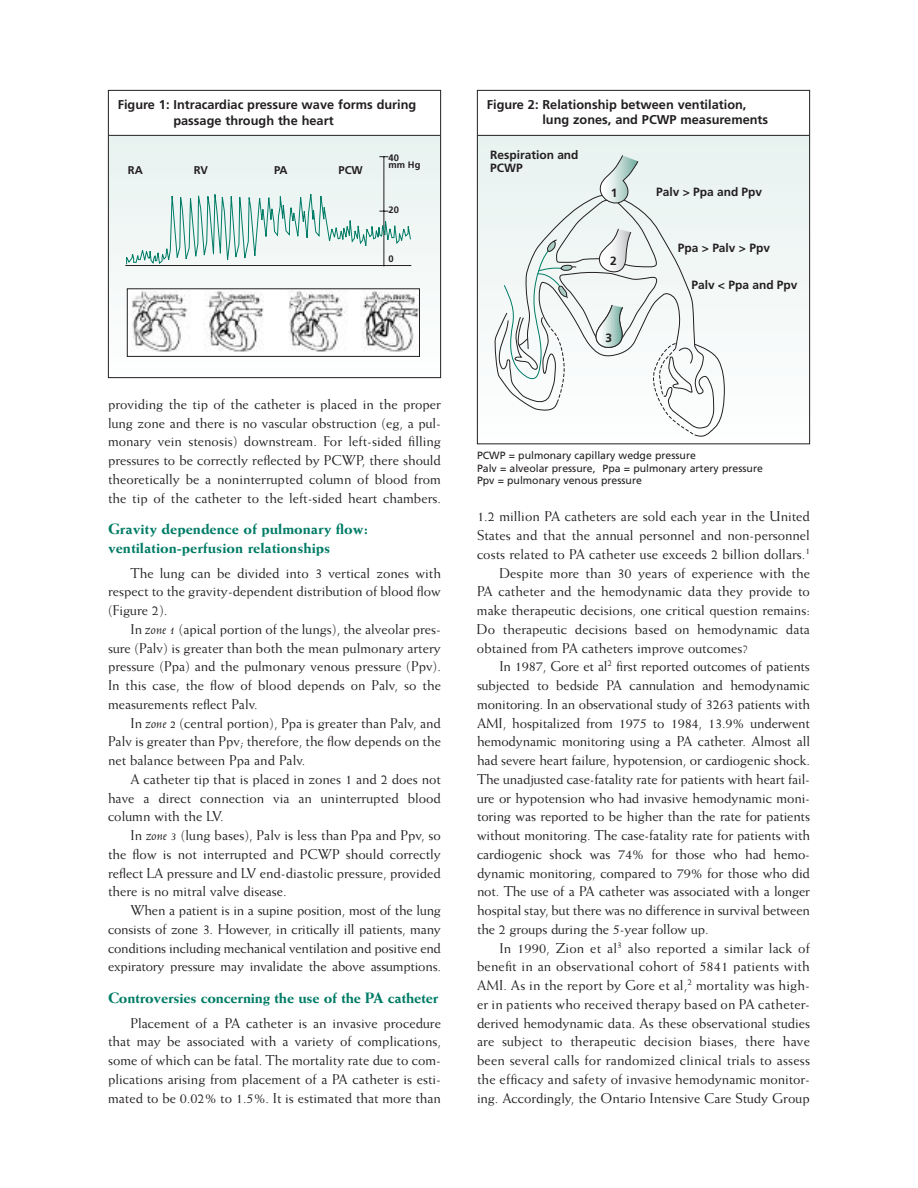
<style>
.page{position:relative;width:918px;height:1188px;background:#fff}
.page>*{position:absolute;margin:0;border:0;box-sizing:border-box;transform-origin:0 0}
.t1{font:800 15px/18.8px "Weiss";color:#007c66}
.t2{font:14.25px/18.8px "Weiss";color:#231f20;text-align:justify}
.t3{font:700 12.75px/15.8px "Frutiger";color:#231f20}
.t4{font:700 12px/13.2px "Frutiger";color:#231f20}
.t5{font:700 11.25px "Frutiger";color:#231f20}
.t6{font:10.5px/12.6px "Frutiger";color:#231f20}
.t7{font:700 9.3px/7.5px "Frutiger";color:#231f20}
.s1{font-style:italic}
</style>
<div class="page">
<div style="left:108px;top:136px;width:333px;height:242px;background:#f2f7f6"></div>
<div style="left:477px;top:136px;width:333px;height:308px;background:linear-gradient(to bottom,#e8f2ef,#fefefe)"></div>
<hr style="left:109px;top:135px;width:331px;height:1px;background:#231f20">
<div style="left:108px;top:90px;width:333px;height:288px;border:1px solid #231f20"></div>
<hr style="left:125px;top:265px;width:286px;height:1px;background:#231f20">
<hr style="left:383px;top:156px;width:1px;height:110px;background:#231f20">
<svg style="left:126px;top:179px;width:286px;height:87px"></svg>
<div style="left:127px;top:289px;width:292px;height:67px;background:#fff"></div>
<img style="left:132px;top:291px;width:286px;height:61px">
<div style="left:127px;top:288px;width:293px;height:69px;border:1px solid #231f20"></div>
<hr style="left:478px;top:135px;width:331px;height:1px;background:#231f20">
<div style="left:477px;top:90px;width:333px;height:354px;border:1px solid #231f20"></div>
<div style="left:498px;top:194px;width:217px;height:34px;background:#edf5f3"></div>
<svg style="left:595px;top:154px;width:44px;height:55px"></svg>
<svg style="left:493px;top:228px;width:232px;height:209px"></svg>
<p class="t3" style="left:173px;top:97px;width:244px;text-indent:-56px">Figure 1: Intracardiac pressure wave forms during passage through the heart</p>
<p class="t5" style="left:128px;top:165px;width:16px">RA</p>
<p class="t5" style="left:194px;top:165px;width:16px">RV</p>
<p class="t5" style="left:274px;top:165px;width:15px">PA</p>
<p class="t5" style="left:338px;top:165px;width:26px">PCW</p>
<p class="t7" style="left:389px;top:155px;width:33px">40<br>mm Hg</p>
<p class="t7" style="left:389px;top:207px;width:12px">20</p>
<p class="t7" style="left:389px;top:256px;width:7px">0</p>
<p class="t2" style="left:108px;top:396px;width:335px">providing the tip of the catheter is placed in the proper lung zone and there is no vascular obstruction (eg, a pul&shy;monary vein stenosis) downstream. For left-sided filling pressures to be correctly reflected by PCWP, there should theoretically be a noninterrupted column of blood from the tip of the catheter to the left-sided heart chambers.</p>
<p class="t1" style="left:108px;top:521px;width:262px">Gravity dependence of pulmonary flow: ventilation-perfusion relationships</p>
<p class="t2" style="left:108px;top:564px;width:335px;text-indent:22px">The lung can be divided into 3 vertical zones with respect to the gravity-dependent distribution of blood flow (Figure 2).</p>
<p class="t2" style="left:108px;top:621px;width:335px;text-indent:22px">In <span class="s1">zone 1</span> (apical portion of the lungs), the alveolar pres&shy;sure (Palv) is greater than both the mean pulmonary artery pressure (Ppa) and the pulmonary venous pressure (Ppv).<br>In this case, the flow of blood depends on Palv, so the measurements reflect Palv.</p>
<p class="t2" style="left:108px;top:714px;width:335px;text-indent:22px">In <span class="s1">zone 2</span> (central portion), Ppa is greater than Palv, and Palv is greater than Ppv; therefore, the flow depends on the net balance between Ppa and Palv.</p>
<p class="t2" style="left:108px;top:771px;width:335px;text-indent:22px">A catheter tip that is placed in zones 1 and 2 does not have a direct connection via an uninterrupted blood column with the LV.</p>
<p class="t2" style="left:108px;top:827px;width:335px;text-indent:22px">In <span class="s1">zone 3</span> (lung bases), Palv is less than Ppa and Ppv, so the flow is not interrupted and PCWP should correctly reflect LA pressure and LV end-diastolic pressure, provided there is no mitral valve disease.</p>
<p class="t2" style="left:108px;top:902px;width:335px;text-indent:22px">When a patient is in a supine position, most of the lung consists of zone 3. However, in critically ill patients, many conditions including mechanical ventilation and positive end expiratory pressure may invalidate the above assumptions.</p>
<p class="t1" style="left:108px;top:989px;width:332px">Controversies concerning the use of the PA catheter</p>
<p class="t2" style="left:108px;top:1014px;width:335px;text-indent:22px">Placement of a PA catheter is an invasive procedure that may be associated with a variety of complications, some of which can be fatal. The mortality rate due to com&shy;plications arising from placement of a PA catheter is esti&shy;mated to be 0.02% to 1.5%. It is estimated that more than</p>
<p class="t3" style="left:542px;top:97px;width:227px;text-indent:-56px">Figure 2: Relationship between ventilation, lung zones, and PCWP measurements</p>
<p class="t4" style="left:490px;top:149px;width:90px">Respiration and<br>PCWP</p>
<p class="t4" style="left:656px;top:186px;width:108px">Palv &gt; Ppa and Ppv</p>
<p class="t4" style="left:611px;top:187px;width:8px">1</p>
<p class="t4" style="left:610px;top:255px;width:8px">2</p>
<p class="t4" style="left:606px;top:332px;width:8px">3</p>
<p class="t4" style="left:678px;top:242px;width:94px">Ppa &gt; Palv &gt; Ppv</p>
<p class="t4" style="left:691px;top:279px;width:108px">Palv &lt; Ppa and Ppv</p>
<p class="t6" style="left:477px;top:450px;width:287px">PCWP = pulmonary capillary wedge pressure<br>Palv = alveolar pressure, Ppa = pulmonary artery pressure<br>Ppv = pulmonary venous pressure</p>
<p class="t2" style="left:477px;top:508px;width:335px">1.2 million PA catheters are sold each year in the United</p>
<p class="t2" style="left:477px;top:527px;width:334px">States and that the annual personnel and non-personnel</p>
<p class="t2" style="left:477px;top:546px;width:334px">costs related to PA catheter use exceeds 2 billion dollars.<sup>1</sup></p>
<p class="t2" style="left:500px;top:564px;width:312px">Despite more than 30 years of experience with the</p>
<p class="t2" style="left:477px;top:583px;width:335px">PA catheter and the hemodynamic data they provide to</p>
<p class="t2" style="left:477px;top:602px;width:334px">make therapeutic decisions, one critical question remains:</p>
<p class="t2" style="left:477px;top:621px;width:334px">Do therapeutic decisions based on hemodynamic data</p>
<p class="t2" style="left:477px;top:639px;width:272px">obtained from PA catheters improve outcomes?</p>
<p class="t2" style="left:499px;top:658px;width:312px">In 1987, Gore et al<sup>2</sup> first reported outcomes of patients</p>
<p class="t2" style="left:477px;top:677px;width:334px">subjected to bedside PA cannulation and hemodynamic</p>
<p class="t2" style="left:477px;top:696px;width:335px">monitoring. In an observational study of 3263 patients with</p>
<p class="t2" style="left:477px;top:714px;width:334px">AMI, hospitalized from 1975 to 1984, 13.9% underwent</p>
<p class="t2" style="left:477px;top:733px;width:335px">hemodynamic monitoring using a PA catheter. Almost all</p>
<p class="t2" style="left:477px;top:752px;width:335px">had severe heart failure, hypotension, or cardiogenic shock.</p>
<p class="t2" style="left:477px;top:771px;width:335px">The unadjusted case-fatality rate for patients with heart fail-</p>
<p class="t2" style="left:477px;top:789px;width:334px">ure or hypotension who had invasive hemodynamic moni-</p>
<p class="t2" style="left:477px;top:808px;width:335px">toring was reported to be higher than the rate for patients</p>
<p class="t2" style="left:477px;top:827px;width:335px">without monitoring. The case-fatality rate for patients with</p>
<p class="t2" style="left:477px;top:846px;width:335px">cardiogenic shock was 74% for those who had hemo-</p>
<p class="t2" style="left:477px;top:864px;width:335px">dynamic monitoring, compared to 79% for those who did</p>
<p class="t2" style="left:477px;top:883px;width:335px">not. The use of a PA catheter was associated with a longer</p>
<p class="t2" style="left:477px;top:902px;width:334px">hospital stay, but there was no difference in survival between</p>
<p class="t2" style="left:477px;top:921px;width:233px">the 2 groups during the 5-year follow up.</p>
<p class="t2" style="left:499px;top:939px;width:312px">In 1990, Zion et al<sup>3</sup> also reported a similar lack of</p>
<p class="t2" style="left:477px;top:958px;width:334px">benefit in an observational cohort of 5841 patients with</p>
<p class="t2" style="left:477px;top:977px;width:335px">AMI. As in the report by Gore et al,<sup>2</sup> mortality was high-</p>
<p class="t2" style="left:477px;top:996px;width:335px">er in patients who received therapy based on PA catheter-</p>
<p class="t2" style="left:477px;top:1014px;width:335px">derived hemodynamic data. As these observational studies</p>
<p class="t2" style="left:477px;top:1033px;width:335px">are subject to therapeutic decision biases, there have</p>
<p class="t2" style="left:477px;top:1052px;width:335px">been several calls for randomized clinical trials to assess</p>
<p class="t2" style="left:477px;top:1071px;width:335px">the efficacy and safety of invasive hemodynamic monitor-</p>
<p class="t2" style="left:477px;top:1089px;width:334px">ing. Accordingly, the Ontario Intensive Care Study Group</p>
</div>
